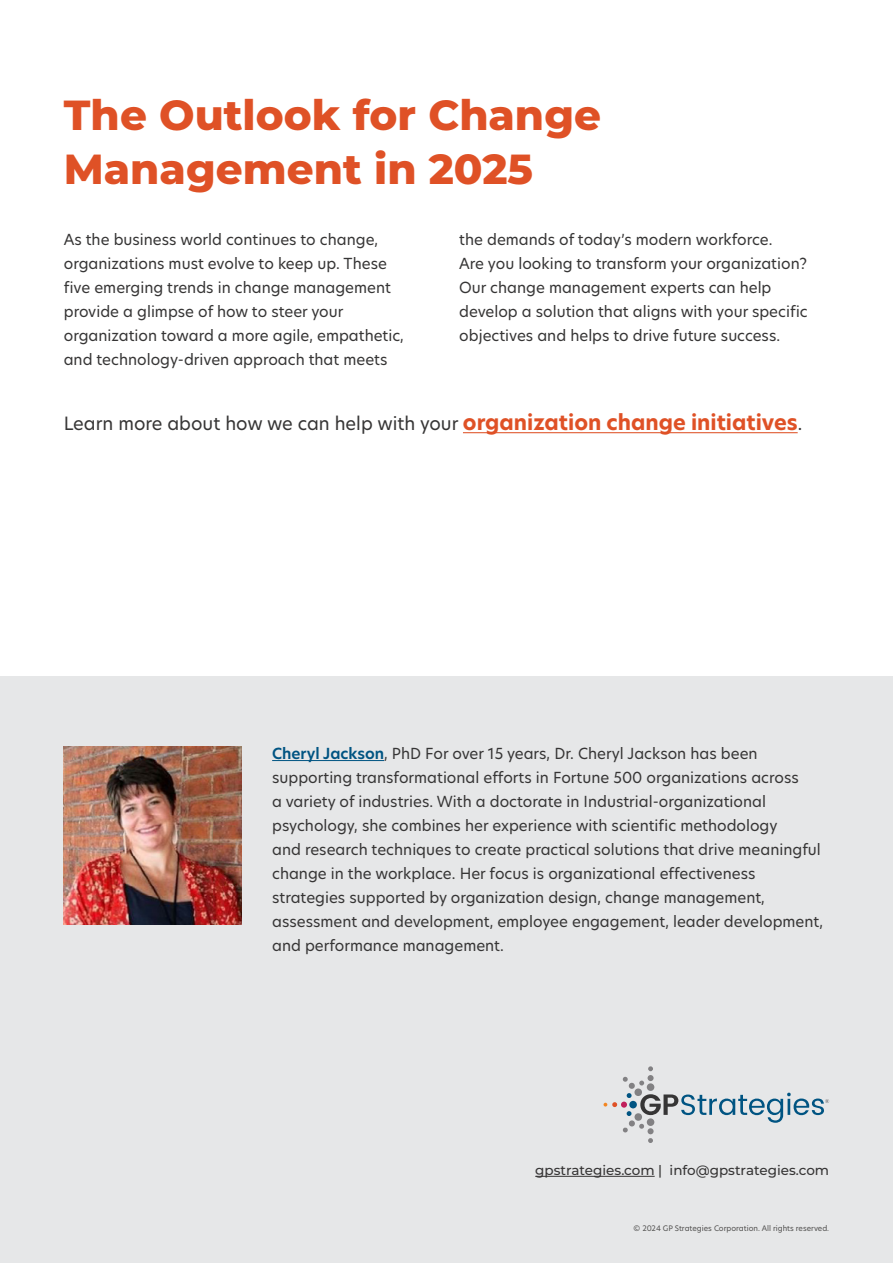
<style>
.page{position:relative;width:893px;height:1263px;background:#fff}
.page>*{position:absolute;margin:0;border:0;box-sizing:border-box;transform-origin:0 0}
.t1{font:800 42px/54px "Montserrat";color:#df5126}
.t2{font:18px "New Hero";color:#363535}
.t3{font:15px/24px "New Hero";color:#363535}
.t4{font:500 13.5px "Montserrat";color:#363535}
.t5{font:7.5px "New Hero";color:#525150}
.s1{font-weight:700;font-size:21px;color:#df5126}
.s2{font-weight:600;color:#005482}
</style>
<div class="page">
<div style="left:0;top:676px;width:893px;height:587px;background:#e6e7e8"></div>
<hr style="left:535px;top:1176px;width:120px;height:1px;background:#363535">
<svg style="left:603px;top:1066px;width:226px;height:77px"></svg>
<hr style="left:463px;top:432px;width:335px;height:1px;background:#df5126">
<hr style="left:272px;top:760px;width:112px;height:1px;background:#005482">
<img style="left:64px;top:747px;width:177px;height:177px">
<h1 class="t1" style="left:64px;top:86px;width:539px">The Outlook for Change<br>Management in 2025</h1>
<p class="t3" style="left:64px;top:227px;width:342px">As the business world continues to change, organizations must evolve to keep up. These five emerging trends in change management provide a glimpse of how to steer your organization toward a more agile, empathetic, and technology-driven approach that meets</p>
<p class="t3" style="left:459px;top:227px;width:350px">the demands of today’s modern workforce.<br>Are you looking to transform your organization?<br>Our change management experts can help develop a solution that aligns with your specific objectives and helps to drive future success.</p>
<p class="t2" style="left:64px;top:411px;width:740px">Learn more about how we can help with your <span class="s1">organization change initiatives</span>.</p>
<p class="t3" style="left:272px;top:741px;width:552px"><span class="s2">Cheryl Jackson</span>, PhD For over 15 years, Dr. Cheryl Jackson has been supporting transformational efforts in Fortune 500 organizations across<br>a variety of industries. With a doctorate in Industrial-organizational psychology, she combines her experience with scientific methodology<br>and research techniques to create practical solutions that drive meaningful change in the workplace. Her focus is organizational effectiveness strategies supported by organization design, change management, assessment and development, employee engagement, leader development, and performance management.</p>
<p class="t4" style="left:535px;top:1161px;width:295px">gpstrategies.com | info@gpstrategies.com</p>
<p class="t5" style="left:634px;top:1223px;width:197px">© 2024 GP Strategies Corporation. All rights reserved.</p>
</div>
